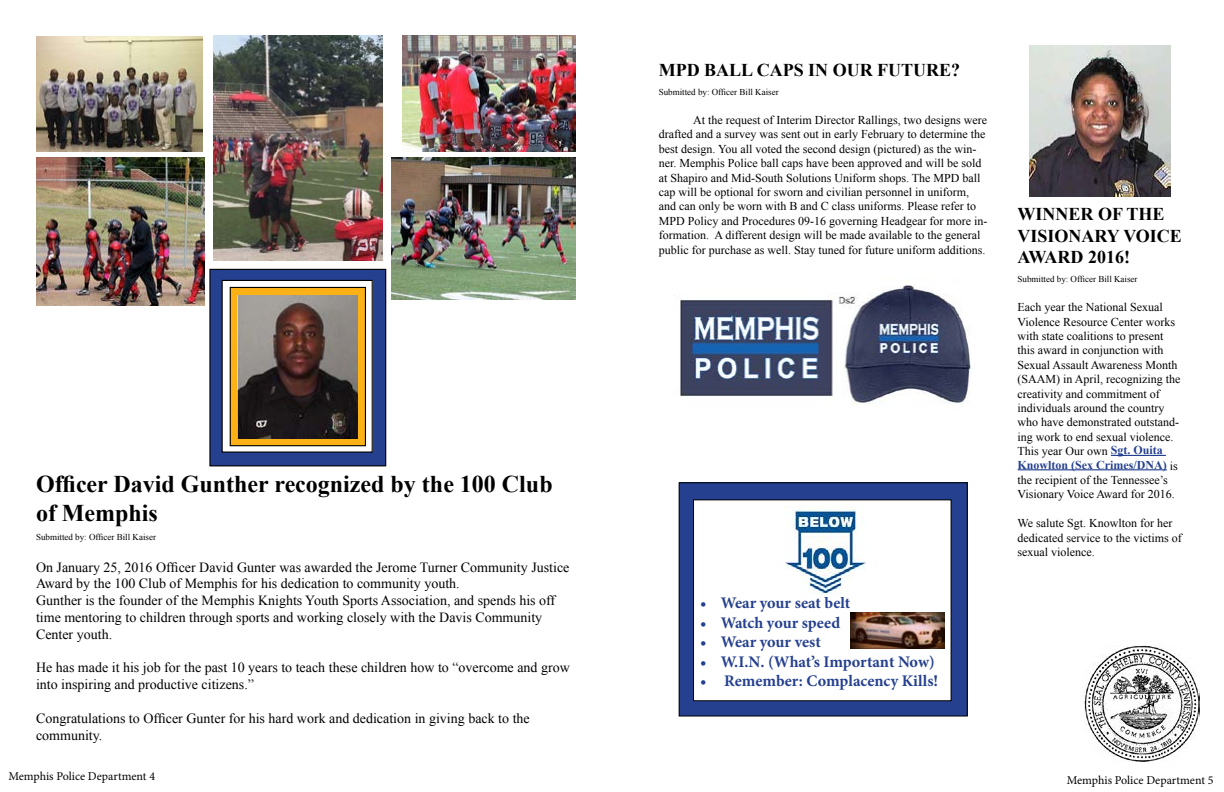
<style>
.page{position:relative;width:1224px;height:792px;background:#fff}
.page>*{position:absolute;margin:0;border:0;box-sizing:border-box;transform-origin:0 0}
.t1{font:700 24px/28.8px "Times New Roman";color:#000}
.t2{font:700 18px/21.6px "Times New Roman";color:#000}
.t3{font:700 16.2px "Minion Pro";letter-spacing:-.005em;color:#25408f}
.t4{font:14px/16.8px "Times New Roman";color:#000}
.t5{font:12px/14.4px "Times New Roman";color:#000}
.t6{font:12px "Minion Pro";color:#000}
.t7{font:9px "Times New Roman";color:#000}
.s1{font-weight:700;color:#25408f}
</style>
<div class="page">
<img style="left:676px;top:285px;width:295px;height:120px">
<hr style="left:1111px;top:455px;width:55px;height:1px;background:#25408f">
<hr style="left:1018px;top:469px;width:149px;height:1px;background:#25408f">
<img style="left:1029px;top:46px;width:141px;height:150px">
<img style="left:1085px;top:646px;width:115px;height:116px">
<div style="left:679px;top:483px;width:288px;height:233px;background:#25408f"></div>
<div style="left:679px;top:482px;width:289px;height:234px;border:1px solid #000"></div>
<div style="left:694px;top:500px;width:257px;height:201px;background:#fff"></div>
<div style="left:693px;top:500px;width:258px;height:201px;border:1px solid #000"></div>
<img style="left:785px;top:506px;width:81px;height:88px">
<img style="left:851px;top:612px;width:93px;height:37px">
<img style="left:36px;top:36px;width:166px;height:116px">
<img style="left:403px;top:36px;width:173px;height:116px">
<img style="left:214px;top:36px;width:168px;height:225px">
<img style="left:36px;top:157px;width:168px;height:148px">
<img style="left:391px;top:157px;width:185px;height:142px">
<div style="left:210px;top:269px;width:176px;height:197px;background:#25408f"></div>
<div style="left:209px;top:269px;width:177px;height:197px;border:1px solid #000"></div>
<div style="left:222px;top:280px;width:150px;height:172px;background:#fff"></div>
<div style="left:222px;top:280px;width:151px;height:173px;border:1px solid #000"></div>
<div style="left:230px;top:287px;width:135px;height:159px;background:#fcb116"></div>
<div style="left:230px;top:287px;width:136px;height:159px;border:1px solid #000"></div>
<img style="left:238px;top:296px;width:120px;height:142px">
<h1 class="t1" style="left:36px;top:469px;width:518px">Officer David Gunther recognized by the 100 Club of Memphis</h1>
<p class="t7" style="left:36px;top:531px;width:121px">Submitted by: Officer Bill Kaiser</p>
<p class="t4" style="left:36px;top:558px;width:535px">On January 25, 2016 Officer David Gunter was awarded the Jerome Turner Community Justice Award by the 100 Club of Memphis for his dedication to community youth.<br>Gunther is the founder of the Memphis Knights Youth Sports Association, and spends his off time mentoring to children through sports and working closely with the Davis Community Center youth.</p>
<p class="t4" style="left:36px;top:659px;width:535px">He has made it his job for the past 10 years to teach these children how to “overcome and grow into inspiring and productive citizens.”</p>
<p class="t4" style="left:36px;top:709px;width:495px">Congratulations to Officer Gunter for his hard work and dedication in giving back to the community.</p>
<h2 class="t2" style="left:659px;top:59px;width:303px">MPD BALL CAPS IN OUR FUTURE?</h2>
<p class="t7" style="left:659px;top:86px;width:121px">Submitted by: Officer Bill Kaiser</p>
<p class="t5" style="left:659px;top:113px;width:330px;text-indent:34px">At the request of Interim Director Rallings, two designs were drafted and a survey was sent out in early February to determine the best design. You all voted the second design (pictured) as the win&shy;ner. Memphis Police ball caps have been approved and will be sold at Shapiro and Mid-South Solutions Uniform shops. The MPD ball cap will be optional for sworn and civilian personnel in uniform, and can only be worn with B and C class uniforms. Please refer to MPD Policy and Procedures 09-16 governing Headgear for more in&shy;formation. A different design will be made available to the general public for purchase as well. Stay tuned for future uniform additions.</p>
<h3 class="t3" style="left:700px;top:592px;width:152px">• Wear your seat belt</h3>
<h3 class="t3" style="left:700px;top:611px;width:142px">• Watch your speed</h3>
<h3 class="t3" style="left:700px;top:630px;width:122px">• Wear your vest</h3>
<h3 class="t3" style="left:700px;top:650px;width:236px">• W.I.N. (What’s Important Now)</h3>
<h3 class="t3" style="left:700px;top:669px;width:240px">• Remember: Complacency Kills!</h3>
<h2 class="t2" style="left:1018px;top:203px;width:166px">WINNER OF THE<br>VISIONARY VOICE<br>AWARD 2016!</h2>
<p class="t7" style="left:1018px;top:273px;width:121px">Submitted by: Officer Bill Kaiser</p>
<p class="t5" style="left:1018px;top:300px;width:164px">Each year the National Sexual<br>Violence Resource Center works with state coalitions to present this award in conjunction with<br>Sexual Assault Awareness Month (SAAM) in April, recognizing the creativity and commitment of individuals around the country who have demonstrated outstand&shy;ing work to end sexual violence.<br>This year Our own <span class="s1">Sgt. Ouita<br>Knowlton (Sex Crimes/DNA)</span> is</p>
<p class="t5" style="left:1018px;top:473px;width:159px">the recipient of the Tennessee’s<br>Visionary Voice Award for 2016.</p>
<p class="t5" style="left:1018px;top:516px;width:166px">We salute Sgt. Knowlton for her dedicated service to the victims of sexual violence.</p>
<p class="t6" style="left:8px;top:768px;width:148px">Memphis Police Department 4</p>
<p class="t6" style="left:1067px;top:772px;width:148px">Memphis Police Department 5</p>
</div>
